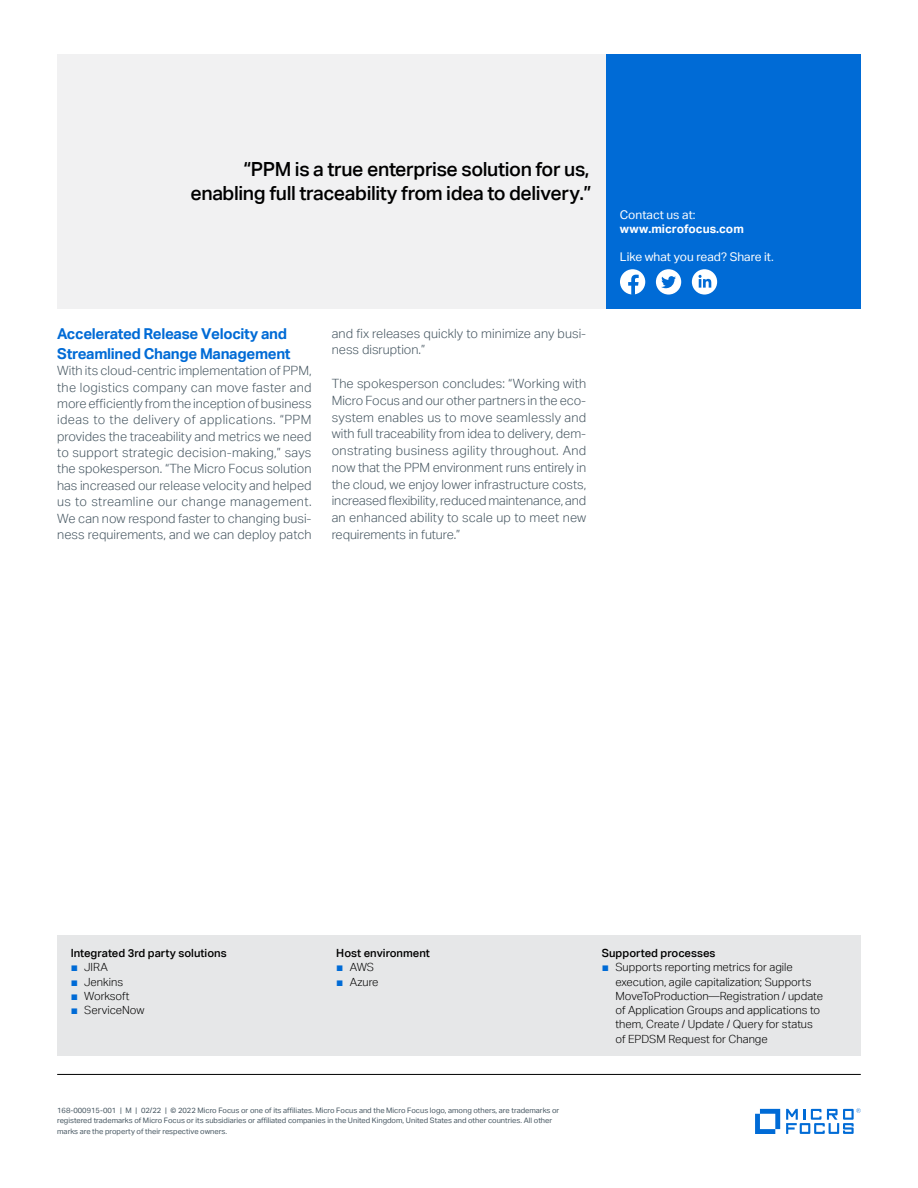
<style>
.page{position:relative;width:918px;height:1188px;background:#fff}
.page>*{position:absolute;margin:0;border:0;box-sizing:border-box;transform-origin:0 0}
.pull_quote_13_16-ali{font:500 19.5px/24px "Aktiv Grotesk";letter-spacing:-.02em;color:#000;text-align:right}
.subhead_10_13-blue{font:700 15px/19.6px "Aktiv Grotesk";letter-spacing:-.02em;color:#006bd6}
.body_8_5_11-grey{font:300 12.75px/16.4px "Aktiv Grotesk";letter-spacing:.005em;color:#455560;text-align:justify}
.Contact_8_9_5-regula{font:12px "Aktiv Grotesk";color:#fff}
.Contact_URL_8_9_5-bo{font:700 12px "Aktiv Grotesk";color:#fff}
.t1{font:300 11.25px/14.2px "Aktiv Grotesk";color:#000}
.caption_7_9_5{font:500 11.25px "Aktiv Grotesk";color:#000}
.mousetype-legal_5_7{font:7.5px/10.5px "Aktiv Grotesk";color:#455560}
.s1{font-family:"Arial";font-weight:400;font-size:12px;color:#006bd6}
</style>
<div class="page">
<hr style="left:57px;top:1074px;width:804px;height:1px;background:#000">
<svg style="left:755px;top:1109px;width:25px;height:25px"></svg>
<svg style="left:786px;top:1108px;width:75px;height:26px"></svg>
<div style="left:57px;top:936px;width:804px;height:120px;background:#e6e7e8"></div>
<div style="left:57px;top:54px;width:550px;height:254px;background:#f1f1f2"></div>
<div style="left:606px;top:54px;width:255px;height:254px;background:#006bd6"></div>
<div style="left:620px;top:269px;width:25px;height:26px;background:#fff;border-radius:50%"></div>
<svg style="left:628px;top:275px;width:11px;height:20px"></svg>
<div style="left:656px;top:269px;width:25px;height:26px;background:#fff;border-radius:50%"></div>
<svg style="left:661px;top:276px;width:15px;height:12px"></svg>
<div style="left:692px;top:269px;width:25px;height:26px;background:#fff;border-radius:50%"></div>
<svg style="left:699px;top:275px;width:12px;height:13px"></svg>
<p class="pull_quote_13_16-ali" style="left:190px;top:157px;width:402px">“PPM is a true enterprise solution for us, enabling full traceability from idea to delivery.”</p>
<p class="subhead_10_13-blue" style="left:57px;top:324px;width:235px">Accelerated Release Velocity and<br>Streamlined Change Management</p>
<p class="body_8_5_11-grey" style="left:57px;top:363px;width:256px">With its cloud-centric implementation of PPM, the logistics company can move faster and more efficiently from the inception of business ideas to the delivery of applications. “PPM provides the traceability and metrics we need to support strategic decision-making,” says the spokesperson. “The Micro Focus solution has increased our release velocity and helped us to streamline our change management.<br>We can now respond faster to changing busi&shy;ness requirements, and we can deploy patch</p>
<p class="body_8_5_11-grey" style="left:332px;top:325px;width:256px;line-height:16.8px">and fix releases quickly to minimize any busi&shy;ness disruption.”</p>
<p class="body_8_5_11-grey" style="left:332px;top:375px;width:256px;line-height:16.8px">The spokesperson concludes: “Working with Micro Focus and our other partners in the eco&shy;system enables us to move seamlessly and with full traceability from idea to delivery, dem&shy;onstrating business agility throughout. And now that the PPM environment runs entirely in the cloud, we enjoy lower infrastructure costs, increased flexibility, reduced maintenance, and an enhanced ability to scale up to meet new requirements in future.”</p>
<p class="Contact_8_9_5-regula" style="left:620px;top:207px;width:77px">Contact us at:</p>
<p class="Contact_URL_8_9_5-bo" style="left:620px;top:221px;width:125px">www.microfocus.com</p>
<p class="Contact_8_9_5-regula" style="left:620px;top:250px;width:155px">Like what you read? Share it.</p>
<p class="caption_7_9_5" style="left:71px;top:946px;width:158px">Integrated 3rd party solutions</p>
<p class="t1" style="left:71px;top:960px;width:39px"><span class="s1">■</span> JIRA</p>
<p class="t1" style="left:71px;top:975px;width:54px"><span class="s1">■</span> Jenkins</p>
<p class="t1" style="left:71px;top:989px;width:60px"><span class="s1">■</span> Worksoft</p>
<p class="t1" style="left:71px;top:1003px;width:75px"><span class="s1">■</span> ServiceNow</p>
<p class="caption_7_9_5" style="left:336px;top:946px;width:95px">Host environment</p>
<p class="t1" style="left:336px;top:960px;width:39px"><span class="s1">■</span> AWS</p>
<p class="t1" style="left:336px;top:975px;width:44px"><span class="s1">■</span> Azure</p>
<p class="mousetype-legal_5_7" style="left:57px;top:1105px;width:504px">168-000915-001 | M | 02/22 | © 2022 Micro Focus or one of its affiliates. Micro Focus and the Micro Focus logo, among others, are trademarks or registered trademarks of Micro Focus or its subsidiaries or affiliated companies in the United Kingdom, United States and other countries. All other marks are the property of their respective owners.</p>
<p class="caption_7_9_5" style="left:602px;top:946px;width:115px">Supported processes</p>
<p class="t1" style="left:615px;top:960px;width:209px;text-indent:-14px"><span class="s1">■</span> Supports reporting metrics for agile execution, agile capitalization; Supports MoveToProduction—Registration / update of Application Groups and applications to them, Create / Update / Query for status of EPDSM Request for Change</p>
</div>
